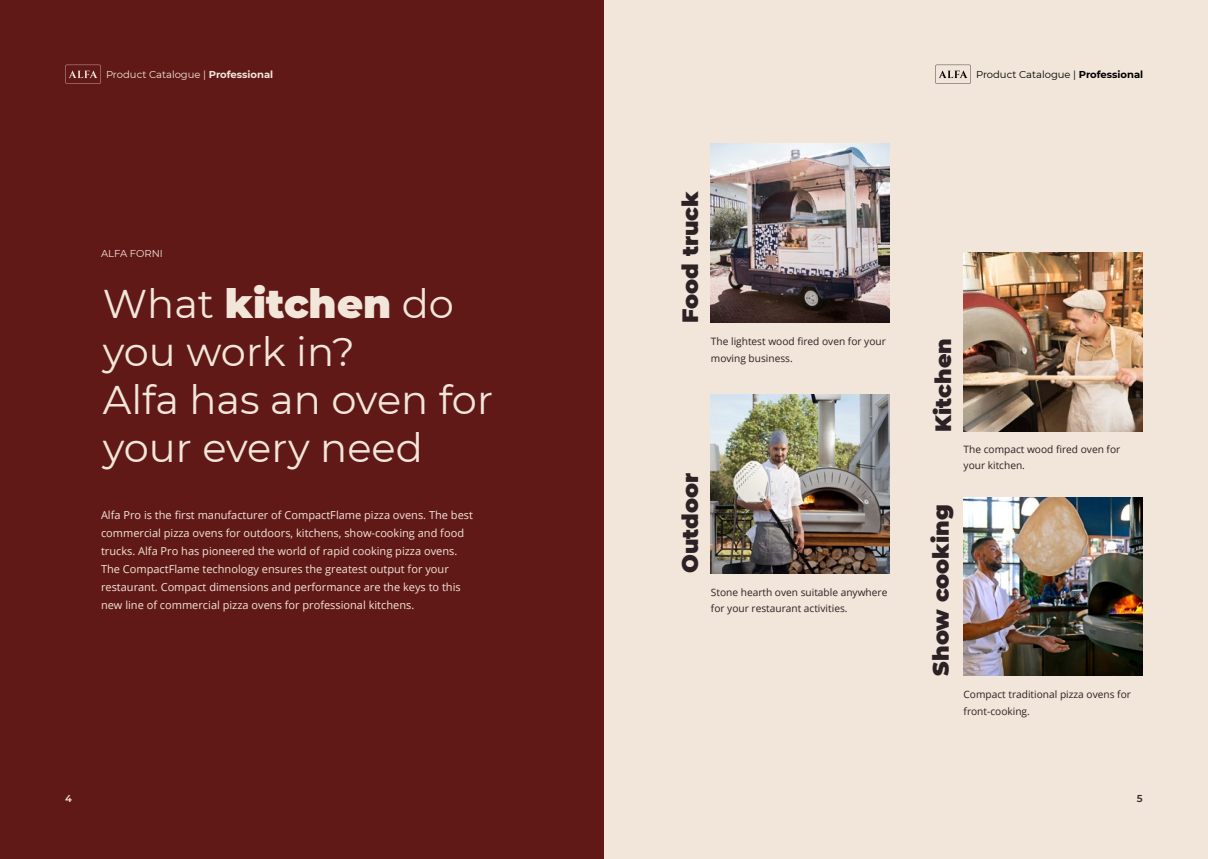
<style>
.page{position:relative;width:1208px;height:859px;background:#fff}
.page>*{position:absolute;margin:0;border:0;box-sizing:border-box;transform-origin:0 0}
.t1{font:40px/48px "Montserrat";color:#f2e5d9}
.t2{font:900 22.1px "Montserrat";color:#2c2125}
.t3{font:11px/18px "Open Sans";color:#f2e5d9}
.t4{font:10.1px/16.6px "Open Sans";color:#2c2125}
.t5{font:10px "Montserrat";color:#f2e5d9}
.t6{font:10px "Montserrat";color:#000}
.t7{font:600 10px "Montserrat";color:#f2e5d9}
.t8{font:600 10px "Montserrat";color:#2c2125}
.s1{font-weight:700}
.s2{font-weight:900}
</style>
<div class="page">
<div style="left:0;top:0;width:604px;height:859px;background:#601917"></div>
<div style="left:605px;top:0;width:603px;height:859px;background:#f2e5d9"></div>
<svg style="left:935px;top:65px;width:36px;height:19px"></svg>
<img style="left:711px;top:144px;width:178px;height:179px">
<img style="left:711px;top:394px;width:178px;height:179px">
<img style="left:963px;top:497px;width:179px;height:179px">
<img style="left:963px;top:253px;width:179px;height:179px">
<svg style="left:65px;top:65px;width:36px;height:19px"></svg>
<p class="t5" style="left:106px;top:71px;width:169px">Product Catalogue | <span class="s1">Professional</span></p>
<p class="t6" style="left:976px;top:71px;width:169px">Product Catalogue | <span class="s1">Professional</span></p>
<p class="t5" style="left:101px;top:249px;width:63px">ALFA FORNI</p>
<h1 class="t1" style="left:103px;top:283px;width:392px">What <span class="s2">kitchen</span> do you work in?<br>Alfa has an oven for your every need</h1>
<p class="t3" style="left:101px;top:505px;width:373px">Alfa Pro is the first manufacturer of CompactFlame pizza ovens. The best commercial pizza ovens for outdoors, kitchens, show-cooking and food trucks. Alfa Pro has pioneered the world of rapid cooking pizza ovens.<br>The CompactFlame technology ensures the greatest output for your restaurant. Compact dimensions and performance are the keys to this new line of commercial pizza ovens for professional kitchens.</p>
<h2 class="t2" style="left:680px;top:323px;width:133px;rotate:-90deg">Food truck</h2>
<p class="t4" style="left:711px;top:333px;width:176px">The lightest wood fired oven for your moving business.</p>
<h2 class="t2" style="left:680px;top:573px;width:101px;rotate:-90deg">Outdoor</h2>
<p class="t4" style="left:711px;top:583px;width:178px">Stone hearth oven suitable anywhere for your restaurant activities.</p>
<h2 class="t2" style="left:933px;top:432px;width:95px;rotate:-90deg">Kitchen</h2>
<p class="t4" style="left:963px;top:440px;width:158px">The compact wood fired oven for your kitchen.</p>
<h2 class="t2" style="left:930px;top:676px;width:173px;rotate:-90deg">Show cooking</h2>
<p class="t4" style="left:963px;top:686px;width:169px">Compact traditional pizza ovens for front-cooking.</p>
<p class="t7" style="left:65px;top:793px;width:8px">4</p>
<p class="t8" style="left:1137px;top:793px;width:7px">5</p>
</div>
